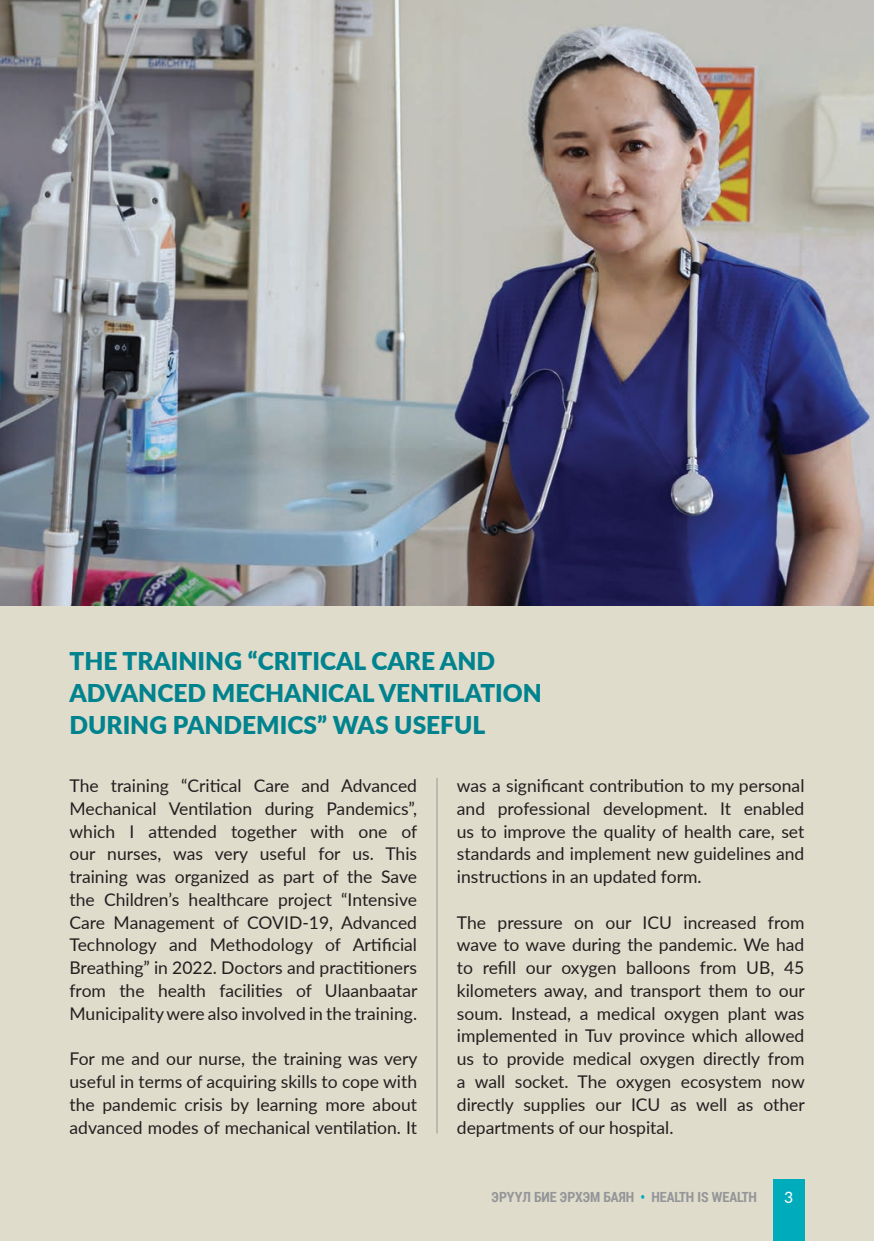
<style>
.page{position:relative;width:874px;height:1241px;background:#fff}
.page>*{position:absolute;margin:0;border:0;box-sizing:border-box;transform-origin:0 0}
.t1{font:900 24.5px/31.8px "Lato";color:#00838e}
.t2{font:17.5px/22.8px "Lato";color:#231f20;text-align:justify}
.t3{font:15.75px "Lato";color:#fff}
.t4{font:700 14px "Roboto Condensed";color:#939598}
.s1{color:#00acbb}
</style>
<div class="page">
<div style="left:0;top:491px;width:873px;height:749px;background:#e0dccb"></div>
<img style="left:0;top:0;width:873px;height:605px">
<hr style="left:436px;top:777px;width:1px;height:356px;background:#939598">
<div style="left:772px;top:1179px;width:32px;height:61px;background:#00acbb"></div>
<p class="t1" style="left:69px;top:644px;width:473px">THE TRAINING “CRITICAL CARE AND<br>ADVANCED MECHANICAL VENTILATION<br>DURING PANDEMICS” WAS USEFUL</p>
<p class="t2" style="left:69px;top:773px;width:349px">The training “Critical Care and Advanced Mechanical Ventilation during Pandemics”, which I attended together with one of our nurses, was very useful for us. This training was organized as part of the Save the Children’s healthcare project “Intensive Care Management of COVID-19, Advanced Technology and Methodology of Artificial Breathing” in 2022. Doctors and practitioners from the health facilities of Ulaanbaatar Municipality were also involved in the training.</p>
<p class="t2" style="left:69px;top:1046px;width:349px">For me and our nurse, the training was very useful in terms of acquiring skills to cope with the pandemic crisis by learning more about advanced modes of mechanical ventilation. It</p>
<p class="t2" style="left:456px;top:773px;width:349px">was a significant contribution to my personal and professional development. It enabled us to improve the quality of health care, set standards and implement new guidelines and instructions in an updated form.</p>
<p class="t2" style="left:456px;top:910px;width:349px">The pressure on our ICU increased from wave to wave during the pandemic. We had to refill our oxygen balloons from UB, 45 kilometers away, and transport them to our soum. Instead, a medical oxygen plant was implemented in Tuv province which allowed us to provide medical oxygen directly from a wall socket. The oxygen ecosystem now directly supplies our ICU as well as other departments of our hospital.</p>
<p class="t4" style="left:491px;top:1186px;width:267px">ЭРҮҮЛ БИЕ ЭРХЭМ БАЯН <span class="s1">•</span> HEALTH IS WEALTH</p>
<p class="t3" style="left:783px;top:1185px;width:11px">3</p>
</div>
